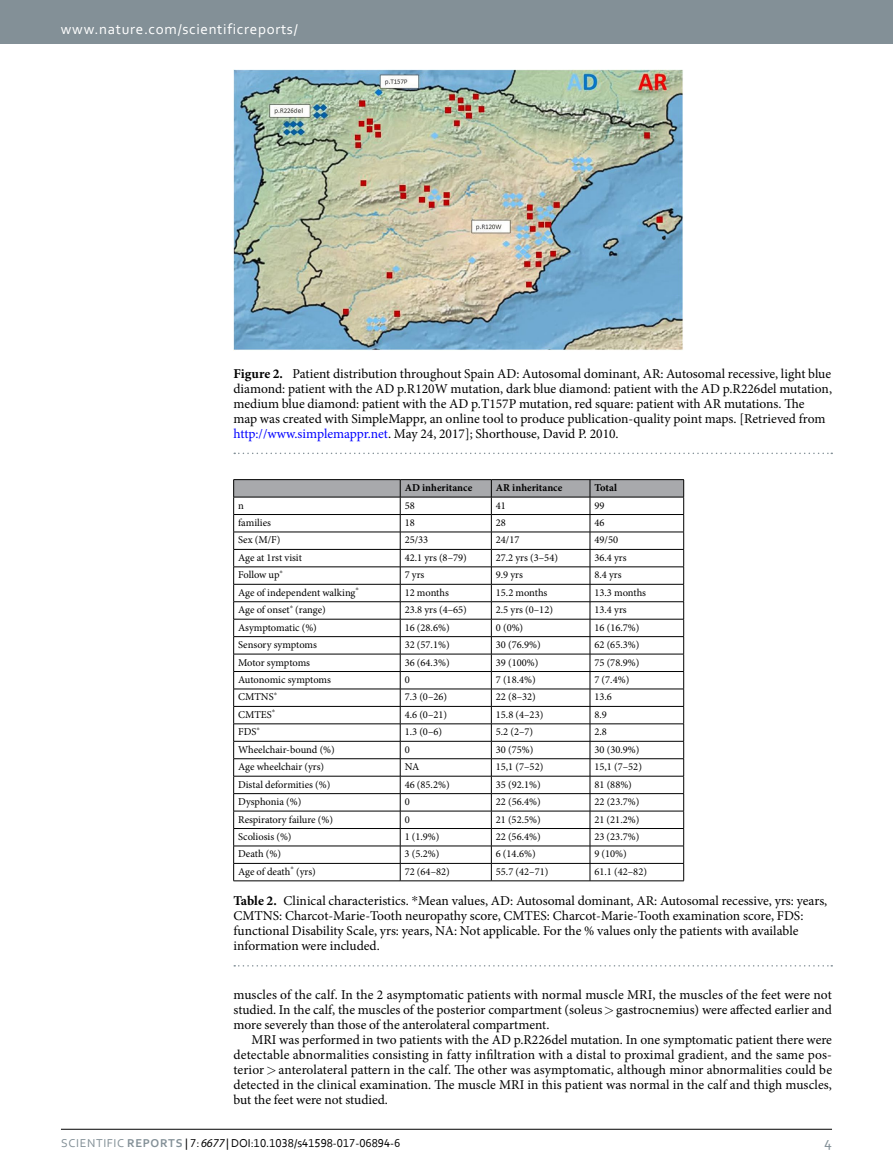
<style>
.page{position:relative;width:893px;height:1174px;background:#fff}
.page>*{position:absolute;margin:0;border:0;box-sizing:border-box;transform-origin:0 0}
.t1{font:15px "Corbel 2";letter-spacing:.045em;color:#fff}
.t2{font:15px "Corbel 2";color:#839097}
.t3{font:13.5px/15px "Minion Pro";color:#000;text-align:justify}
.t4{font:12px "Corbel";color:#000}
.t5{font:10.5px "Minion Pro";color:#000}
.t6{font:700 10.5px "Minion Pro";color:#000}
.s1{font-weight:700}
.s2{color:#00f}
.s3{font-family:"STIX General"}
.s4{font-family:"Corbel 2";color:#839097}
.s5{font-family:"Corbel Bold 2";color:#839097}
.s6{font-family:"Myriad Pro";font-style:italic}
</style>
<div class="page">
<div style="left:0;top:0;width:893px;height:43px;background:#839097"></div>
<hr style="left:61px;top:1129px;width:771px;height:1px;background:#000">
<img style="left:233px;top:70px;width:450px;height:280px">
<svg style="left:234px;top:452px;width:598px;height:2px"></svg>
<svg style="left:234px;top:965px;width:598px;height:1px"></svg>
<hr style="left:233px;top:880px;width:167px;height:1px;background:#000">
<hr style="left:400px;top:880px;width:91px;height:1px;background:#000">
<hr style="left:491px;top:880px;width:99px;height:1px;background:#000">
<svg style="left:233px;top:479px;width:451px;height:401px"></svg>
<hr style="left:590px;top:880px;width:94px;height:1px;background:#000">
<p class="t1" style="left:61px;top:19px;width:238px">www.nature.com/scientificreports/</p>
<p class="t3" style="left:233px;top:366px;width:600px;text-align:left"><span class="s1">Figure 2.</span> Patient distribution throughout Spain AD: Autosomal dominant, AR: Autosomal recessive, light blue diamond: patient with the AD p.R120W mutation, dark blue diamond: patient with the AD p.R226del mutation, medium blue diamond: patient with the AD p.T157P mutation, red square: patient with AR mutations. The<br>map was created with SimpleMappr, an online tool to produce publication-quality point maps. [Retrieved from <span class="s2">http://www.simplemappr.net</span>. May 24, 2017]; Shorthouse, David P. 2010.</p>
<p class="t6" style="left:405px;top:480px;width:69px">AD inheritance</p>
<p class="t6" style="left:496px;top:480px;width:68px">AR inheritance</p>
<p class="t6" style="left:594px;top:480px;width:24px">Total</p>
<p class="t5" style="left:238px;top:498px;width:7px">n</p>
<p class="t5" style="left:405px;top:498px;width:12px">58</p>
<p class="t5" style="left:496px;top:498px;width:12px">41</p>
<p class="t5" style="left:594px;top:498px;width:12px">99</p>
<p class="t5" style="left:238px;top:515px;width:34px">families</p>
<p class="t5" style="left:405px;top:515px;width:12px">18</p>
<p class="t5" style="left:496px;top:515px;width:12px">28</p>
<p class="t5" style="left:594px;top:515px;width:12px">46</p>
<p class="t5" style="left:238px;top:533px;width:44px">Sex (M/F)</p>
<p class="t5" style="left:405px;top:533px;width:25px">25/33</p>
<p class="t5" style="left:496px;top:533px;width:25px">24/17</p>
<p class="t5" style="left:594px;top:533px;width:25px">49/50</p>
<p class="t5" style="left:238px;top:550px;width:65px">Age at 1rst visit</p>
<p class="t5" style="left:405px;top:550px;width:64px">42.1 yrs (8–79)</p>
<p class="t5" style="left:496px;top:550px;width:64px">27.2 yrs (3–54)</p>
<p class="t5" style="left:594px;top:550px;width:34px">36.4 yrs</p>
<p class="t5" style="left:238px;top:568px;width:46px">Follow up<sup>*</sup></p>
<p class="t5" style="left:405px;top:568px;width:21px">7 yrs</p>
<p class="t5" style="left:496px;top:568px;width:29px">9.9 yrs</p>
<p class="t5" style="left:594px;top:568px;width:29px">8.4 yrs</p>
<p class="t5" style="left:238px;top:585px;width:122px">Age of independent walking<sup>*</sup></p>
<p class="t5" style="left:405px;top:585px;width:46px">12 months</p>
<p class="t5" style="left:496px;top:585px;width:53px">15.2 months</p>
<p class="t5" style="left:594px;top:585px;width:53px">13.3 months</p>
<p class="t5" style="left:238px;top:603px;width:89px">Age of onset<sup>*</sup> (range)</p>
<p class="t5" style="left:405px;top:603px;width:64px">23.8 yrs (4–65)</p>
<p class="t5" style="left:496px;top:603px;width:59px">2.5 yrs (0–12)</p>
<p class="t5" style="left:594px;top:603px;width:34px">13.4 yrs</p>
<p class="t5" style="left:238px;top:620px;width:80px">Asymptomatic (%)</p>
<p class="t5" style="left:405px;top:620px;width:46px">16 (28.6%)</p>
<p class="t5" style="left:496px;top:620px;width:29px">0 (0%)</p>
<p class="t5" style="left:594px;top:620px;width:46px">16 (16.7%)</p>
<p class="t5" style="left:238px;top:637px;width:80px">Sensory symptoms</p>
<p class="t5" style="left:405px;top:637px;width:46px">32 (57.1%)</p>
<p class="t5" style="left:496px;top:637px;width:46px">30 (76.9%)</p>
<p class="t5" style="left:594px;top:637px;width:46px">62 (65.3%)</p>
<p class="t5" style="left:238px;top:655px;width:73px">Motor symptoms</p>
<p class="t5" style="left:405px;top:655px;width:46px">36 (64.3%)</p>
<p class="t5" style="left:496px;top:655px;width:44px">39 (100%)</p>
<p class="t5" style="left:594px;top:655px;width:46px">75 (78.9%)</p>
<p class="t5" style="left:238px;top:672px;width:94px">Autonomic symptoms</p>
<p class="t5" style="left:405px;top:672px;width:7px">0</p>
<p class="t5" style="left:496px;top:672px;width:41px">7 (18.4%)</p>
<p class="t5" style="left:594px;top:672px;width:36px">7 (7.4%)</p>
<p class="t5" style="left:238px;top:690px;width:41px">CMTNS<sup>*</sup></p>
<p class="t5" style="left:405px;top:690px;width:44px">7.3 (0–26)</p>
<p class="t5" style="left:496px;top:690px;width:42px">22 (8–32)</p>
<p class="t5" style="left:594px;top:690px;width:19px">13.6</p>
<p class="t5" style="left:238px;top:707px;width:39px">CMTES<sup>*</sup></p>
<p class="t5" style="left:405px;top:707px;width:44px">4.6 (0–21)</p>
<p class="t5" style="left:496px;top:707px;width:49px">15.8 (4–23)</p>
<p class="t5" style="left:594px;top:707px;width:14px">8.9</p>
<p class="t5" style="left:238px;top:725px;width:23px">FDS<sup>*</sup></p>
<p class="t5" style="left:405px;top:725px;width:39px">1.3 (0–6)</p>
<p class="t5" style="left:496px;top:725px;width:39px">5.2 (2–7)</p>
<p class="t5" style="left:594px;top:725px;width:14px">2.8</p>
<p class="t5" style="left:238px;top:742px;width:98px">Wheelchair-bound (%)</p>
<p class="t5" style="left:405px;top:742px;width:7px">0</p>
<p class="t5" style="left:496px;top:742px;width:39px">30 (75%)</p>
<p class="t5" style="left:594px;top:742px;width:46px">30 (30.9%)</p>
<p class="t5" style="left:238px;top:760px;width:88px">Age wheelchair (yrs)</p>
<p class="t5" style="left:405px;top:760px;width:16px">NA</p>
<p class="t5" style="left:496px;top:760px;width:49px">15,1 (7–52)</p>
<p class="t5" style="left:594px;top:760px;width:49px">15,1 (7–52)</p>
<p class="t5" style="left:238px;top:777px;width:94px">Distal deformities (%)</p>
<p class="t5" style="left:405px;top:777px;width:46px">46 (85.2%)</p>
<p class="t5" style="left:496px;top:777px;width:46px">35 (92.1%)</p>
<p class="t5" style="left:594px;top:777px;width:39px">81 (88%)</p>
<p class="t5" style="left:238px;top:794px;width:65px">Dysphonia (%)</p>
<p class="t5" style="left:405px;top:794px;width:7px">0</p>
<p class="t5" style="left:496px;top:794px;width:46px">22 (56.4%)</p>
<p class="t5" style="left:594px;top:794px;width:46px">22 (23.7%)</p>
<p class="t5" style="left:238px;top:812px;width:97px">Respiratory failure (%)</p>
<p class="t5" style="left:405px;top:812px;width:7px">0</p>
<p class="t5" style="left:496px;top:812px;width:46px">21 (52.5%)</p>
<p class="t5" style="left:594px;top:812px;width:46px">21 (21.2%)</p>
<p class="t5" style="left:238px;top:829px;width:55px">Scoliosis (%)</p>
<p class="t5" style="left:405px;top:829px;width:36px">1 (1.9%)</p>
<p class="t5" style="left:496px;top:829px;width:46px">22 (56.4%)</p>
<p class="t5" style="left:594px;top:829px;width:46px">23 (23.7%)</p>
<p class="t5" style="left:238px;top:847px;width:44px">Death (%)</p>
<p class="t5" style="left:405px;top:847px;width:36px">3 (5.2%)</p>
<p class="t5" style="left:496px;top:847px;width:41px">6 (14.6%)</p>
<p class="t5" style="left:594px;top:847px;width:34px">9 (10%)</p>
<p class="t5" style="left:238px;top:864px;width:79px">Age of death<sup>*</sup> (yrs)</p>
<p class="t5" style="left:405px;top:864px;width:47px">72 (64–82)</p>
<p class="t5" style="left:496px;top:864px;width:54px">55.7 (42–71)</p>
<p class="t5" style="left:594px;top:864px;width:54px">61.1 (42–82)</p>
<p class="t3" style="left:233px;top:893px;width:595px;text-align:left"><span class="s1">Table 2.</span> Clinical characteristics. <span class="s3">*</span>Mean values, AD: Autosomal dominant, AR: Autosomal recessive, yrs: years, CMTNS: Charcot-Marie-Tooth neuropathy score, CMTES: Charcot-Marie-Tooth examination score, FDS: functional Disability Scale, yrs: years, NA: Not applicable. For the % values only the patients with available information were included.</p>
<p class="t3" style="left:233px;top:987px;width:600px">muscles of the calf. In the 2 asymptomatic patients with normal muscle MRI, the muscles of the feet were not studied. In the calf, the muscles of the posterior compartment (soleus gastrocnemius) were affected earlier and more severely than those of the anterolateral compartment.</p>
<p class="t3" style="left:233px;top:1032px;width:600px;text-indent:18px">MRI was performed in two patients with the AD p.R226del mutation. In one symptomatic patient there were detectable abnormalities consisting in fatty infiltration with a distal to proximal gradient, and the same pos&shy;terior anterolateral pattern in the calf. The other was asymptomatic, although minor abnormalities could be detected in the clinical examination. The muscle MRI in this patient was normal in the calf and thigh muscles, but the feet were not studied.</p>
<p class="t4" style="left:61px;top:1135px;width:341px"><span class="s4">SCIENTIFIC</span> <span class="s5">REPOrTS</span> | 7: <span class="s6">6677</span> | DOI:10.1038/s41598-017-06894-6</p>
<p class="t2" style="left:824px;top:1132px;width:9px">4</p>
</div>
